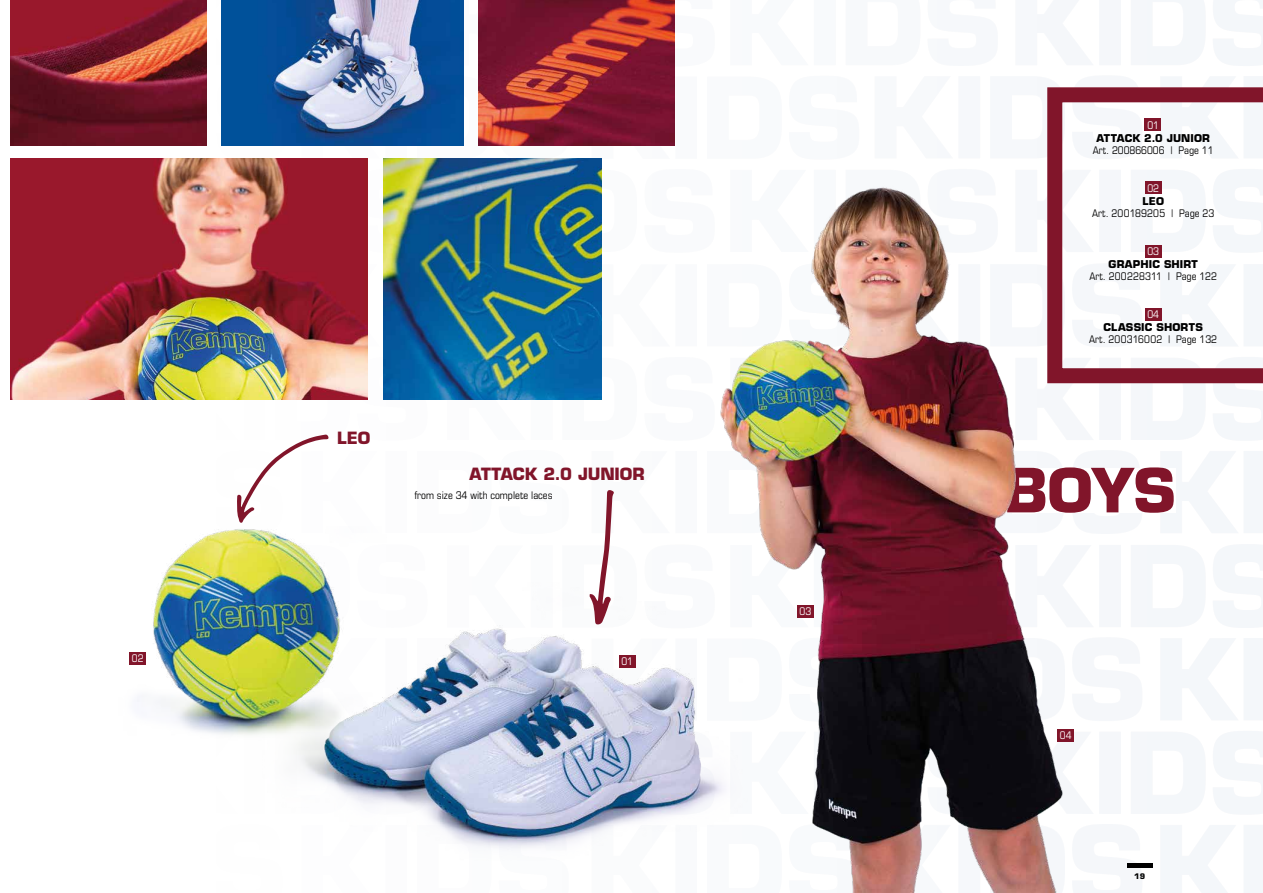
<style>
.page{position:relative;width:1263px;height:893px;background:#fff}
.page>*{position:absolute;margin:0;border:0;box-sizing:border-box;transform-origin:0 0}
.t1{font:700 59.4px "Kempastile";color:#81152a}
.t2{font:700 16.5px "Kempastile";letter-spacing:-.01em;color:#81152a}
.t3{font:condensed 10.5px "Eurostile LT Std";color:#000}
.t4{font:700 10.5px "Kempastile";letter-spacing:.015em;color:#000}
.t5{font:condensed 10.5px "Eurostile LT Std";color:#fff}
.t6{font:700 7.5px "Kempastile";color:#000}
</style>
<div class="page">
<img style="left:10px;top:0;width:1253px;height:893px">
<img style="left:383px;top:159px;width:219px;height:240px">
<img style="left:479px;top:0;width:195px;height:146px">
<img style="left:11px;top:0;width:195px;height:146px">
<svg style="left:1047px;top:87px;width:216px;height:296px"></svg>
<div style="left:1144px;top:119px;width:17px;height:12px;background:#81152a"></div>
<div style="left:1145px;top:182px;width:16px;height:12px;background:#81152a"></div>
<div style="left:1145px;top:245px;width:16px;height:13px;background:#81152a"></div>
<div style="left:1145px;top:308px;width:16px;height:13px;background:#81152a"></div>
<div style="left:1057px;top:729px;width:17px;height:13px;background:#81152a"></div>
<div style="left:1004px;top:468px;width:172px;height:44px;background:#fff"></div>
<img style="left:115px;top:526px;width:595px;height:335px">
<img style="left:710px;top:175px;width:357px;height:718px">
<img style="left:11px;top:159px;width:357px;height:240px">
<img style="left:221px;top:0;width:243px;height:146px">
<svg style="left:590px;top:489px;width:24px;height:136px"></svg>
<svg style="left:237px;top:434px;width:92px;height:89px"></svg>
<hr style="left:1127px;top:863px;width:25px;height:4px;background:#000">
<h2 class="t2" style="left:337px;top:428px;width:35px">LEO</h2>
<h2 class="t2" style="left:470px;top:464px;width:177px">ATTACK 2.0 JUNIOR</h2>
<p class="t3" style="left:415px;top:489px;width:140px">from size 34 with complete laces</p>
<p class="t5" style="left:132px;top:652px;width:13px">02</p>
<p class="t5" style="left:621px;top:655px;width:13px">01</p>
<p class="t5" style="left:799px;top:605px;width:13px">03</p>
<p class="t5" style="left:1147px;top:119px;width:13px">01</p>
<p class="t4" style="left:1096px;top:131px;width:115px">ATTACK 2.0 JUNIOR</p>
<p class="t3" style="left:1093px;top:144px;width:122px">Art. 200866006 | Page 11</p>
<p class="t5" style="left:1147px;top:182px;width:13px">02</p>
<p class="t4" style="left:1142px;top:194px;width:23px">LEO</p>
<p class="t3" style="left:1092px;top:207px;width:123px">Art. 200189205 | Page 23</p>
<p class="t5" style="left:1147px;top:245px;width:13px">03</p>
<p class="t4" style="left:1108px;top:257px;width:91px">GRAPHIC SHIRT</p>
<p class="t3" style="left:1089px;top:270px;width:129px">Art. 200228311 | Page 122</p>
<p class="t5" style="left:1147px;top:308px;width:13px">04</p>
<p class="t4" style="left:1103px;top:320px;width:101px">CLASSIC SHORTS</p>
<p class="t3" style="left:1089px;top:333px;width:129px">Art. 200316002 | Page 132</p>
<h1 class="t1" style="left:1004px;top:454px;width:174px">BOYS</h1>
<p class="t5" style="left:1060px;top:729px;width:13px">04</p>
<p class="t6" style="left:1134px;top:871px;width:12px">19</p>
</div>
